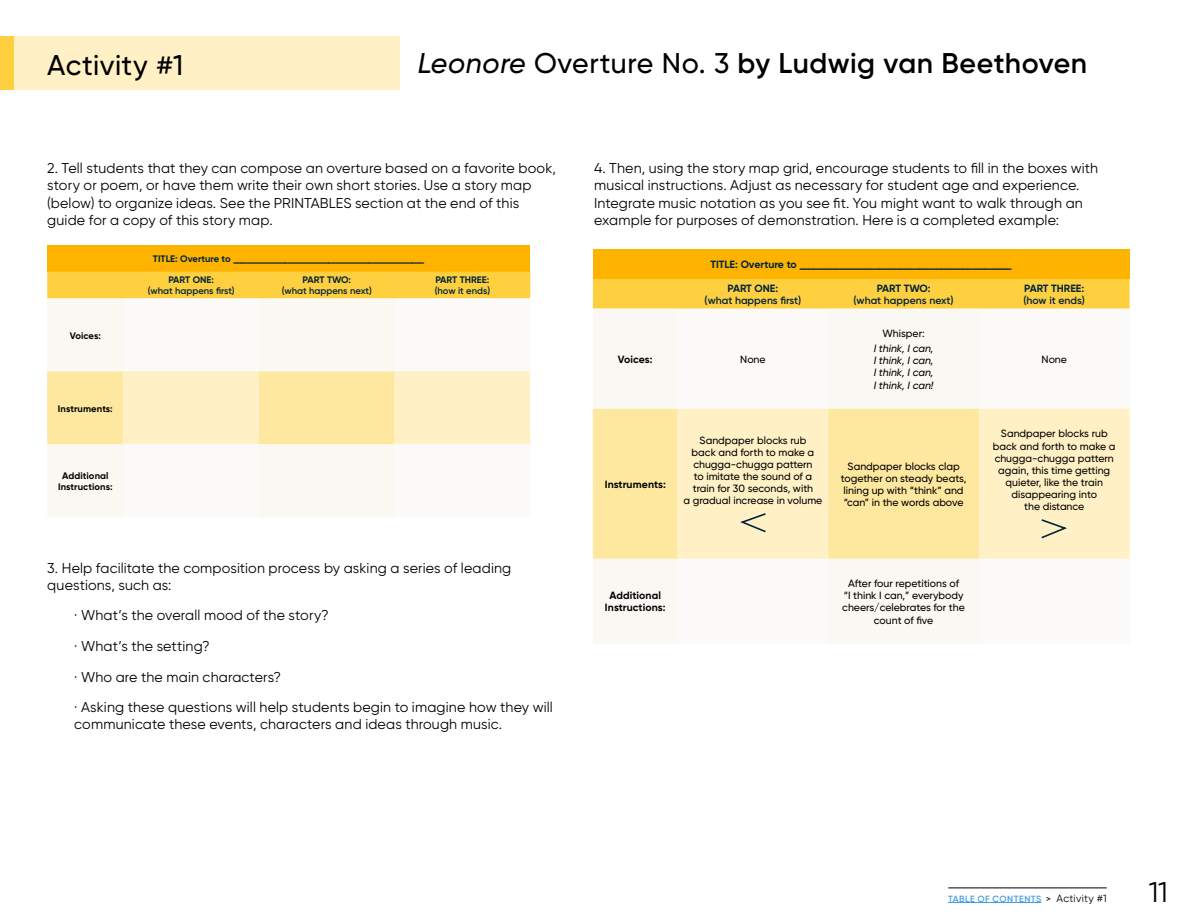
<style>
.page{position:relative;width:1188px;height:918px;background:#fff}
.page>*{position:absolute;margin:0;border:0;box-sizing:border-box;transform-origin:0 0}
.t1{font:600 28.5px "Gilroy";letter-spacing:.015em;color:#000}
.t2{font:500 28.5px "Gilroy";letter-spacing:.015em;color:#000}
.t3{font:28.5px "Gilroy";color:#000}
.t4{font:14.25px/17.1px "Gilroy";letter-spacing:.01em;color:#000}
.t5{font:500 10.5px/12.1px "Gilroy";color:#000;text-align:center}
.t6{font:700 10.5px "Gilroy";color:#012439}
.t7{font:italic 500 10.5px/12px "Gilroy";color:#000;text-align:justify}
.t8{font:600 10.5px "Gilroy";color:#012439}
.t9{font:700 10.5px/12.1px "Gilroy";letter-spacing:.01em;color:#000;text-align:center}
.t10{font:700 9.45px "Gilroy";color:#012439}
.t11{font:600 9.45px "Gilroy";color:#012439}
.t12{font:700 9.45px/10.8px "Gilroy";letter-spacing:.01em;color:#000;text-align:center}
.t13{font:600 9px "Gilroy";letter-spacing:.045em;color:#489fdf}
.s1{font-weight:500;font-style:italic}
.s2{font-weight:500}
.s3{font-weight:500;color:#000}
.s4{font-weight:400;font-size:10.5px;color:#000}
</style>
<div class="page">
<hr style="left:948px;top:888px;width:159px;height:1px;background:#000">
<hr style="left:948px;top:902px;width:94px;height:1px;background:#489fdf">
<div style="left:0;top:37px;width:400px;height:53px;background:#fff1c5"></div>
<div style="left:0;top:37px;width:14px;height:53px;background:#fecf3f"></div>
<div style="left:47px;top:245px;width:483px;height:27px;background:#fdb300"></div>
<div style="left:47px;top:272px;width:483px;height:26px;background:#fecf3f"></div>
<div style="left:47px;top:298px;width:76px;height:219px;background:#faf8f3"></div>
<svg style="left:123px;top:298px;width:407px;height:219px"></svg>
<svg style="left:47px;top:371px;width:483px;height:73px;background:#feecb4"></svg>
<div style="left:593px;top:249px;width:537px;height:30px;background:#fdb300"></div>
<div style="left:593px;top:279px;width:537px;height:30px;background:#fecf3f"></div>
<div style="left:593px;top:309px;width:85px;height:334px;background:#faf8f3"></div>
<svg style="left:678px;top:309px;width:452px;height:334px"></svg>
<div style="left:593px;top:409px;width:85px;height:150px;background:#fee79f"></div>
<svg style="left:678px;top:409px;width:452px;height:150px;background:#feedb8"></svg>
<svg style="left:738px;top:512px;width:30px;height:22px"></svg>
<svg style="left:1040px;top:518px;width:29px;height:22px"></svg>
<h1 class="t2" style="left:47px;top:48px;width:138px">Activity #1</h1>
<h1 class="t1" style="left:418px;top:46px;width:671px"><span class="s1">Leonore</span> <span class="s2">Overture No. 3</span> by Ludwig van Beethoven</h1>
<p class="t4" style="left:47px;top:160px;width:510px">2. Tell students that they can compose an overture based on a favorite book, story or poem, or have them write their own short stories. Use a story map (below) to organize ideas. See the PRINTABLES section at the end of this guide for a copy of this story map.</p>
<p class="t12" style="left:70px;top:330px;width:33px">Voices:</p>
<p class="t12" style="left:58px;top:403px;width:56px">Instruments:</p>
<p class="t12" style="left:58px;top:470px;width:56px">Additional<br>Instructions:</p>
<p class="t10" style="left:153px;top:253px;width:273px">TITLE: Overture to ________________________________________________</p>
<p class="t10" style="left:168px;top:274px;width:47px">PART ONE:</p>
<p class="t11" style="left:148px;top:285px;width:88px">(what happens first)</p>
<p class="t10" style="left:303px;top:274px;width:50px">PART TWO:</p>
<p class="t11" style="left:282px;top:285px;width:92px">(what happens next)</p>
<p class="t10" style="left:435px;top:274px;width:56px">PART THREE:</p>
<p class="t11" style="left:435px;top:285px;width:57px">(how it ends)</p>
<p class="t4" style="left:47px;top:559px;width:466px">3. Help facilitate the composition process by asking a series of leading questions, such as:</p>
<p class="t4" style="left:74px;top:600px;width:480px;line-height:30.6px">· What’s the overall mood of the story?<br>· What’s the setting?<br>· Who are the main characters?<br>· Asking these questions will help students begin to imagine how they will</p>
<p class="t4" style="left:74px;top:716px;width:429px">communicate these events, characters and ideas through music.</p>
<p class="t4" style="left:594px;top:160px;width:506px">4. Then, using the story map grid, encourage students to fill in the boxes with musical instructions. Adjust as necessary for student age and experience.<br>Integrate music notation as you see fit. You might want to walk through an example for purposes of demonstration. Here is a completed example:</p>
<p class="t6" style="left:710px;top:258px;width:303px">TITLE: Overture to ________________________________________________</p>
<p class="t6" style="left:728px;top:282px;width:52px">PART ONE:</p>
<p class="t8" style="left:705px;top:294px;width:98px">(what happens first)</p>
<p class="t6" style="left:877px;top:282px;width:55px">PART TWO:</p>
<p class="t8" style="left:854px;top:294px;width:102px">(what happens next)</p>
<p class="t6" style="left:1024px;top:282px;width:62px">PART THREE:</p>
<p class="t8" style="left:1024px;top:294px;width:63px">(how it ends)</p>
<p class="t9" style="left:618px;top:353px;width:36px">Voices:</p>
<p class="t5" style="left:740px;top:353px;width:27px">None</p>
<p class="t9" style="left:605px;top:478px;width:63px">Instruments:</p>
<p class="t5" style="left:684px;top:434px;width:140px">Sandpaper blocks rub<br>back and forth to make a chugga-chugga pattern<br>to imitate the sound of a train for 30 seconds, with<br>a gradual increase in volume</p>
<p class="t5" style="left:883px;top:328px;width:44px">Whisper:</p>
<p class="t7" style="left:874px;top:343px;width:61px">I think, I can, I think, I can, I think, I can, I think, I can!</p>
<p class="t5" style="left:1042px;top:353px;width:27px">None</p>
<p class="t5" style="left:841px;top:460px;width:127px">Sandpaper blocks clap together on steady beats, lining up with “think” and “can” in the words above</p>
<p class="t5" style="left:993px;top:428px;width:124px">Sandpaper blocks rub back and forth to make a chugga-chugga pattern again, this time getting quieter, like the train disappearing into<br>the distance</p>
<p class="t9" style="left:605px;top:590px;width:62px">Additional<br>Instructions:</p>
<p class="t5" style="left:842px;top:577px;width:124px">After four repetitions of<br>“I think I can,” everybody cheers/celebrates for the count of five</p>
<p class="t13" style="left:948px;top:893px;width:160px">TABLE OF CONTENTS <span class="s3">&gt;</span> <span class="s4">Activity #1</span></p>
<h1 class="t3" style="left:1149px;top:875px;width:21px">11</h1>
</div>
